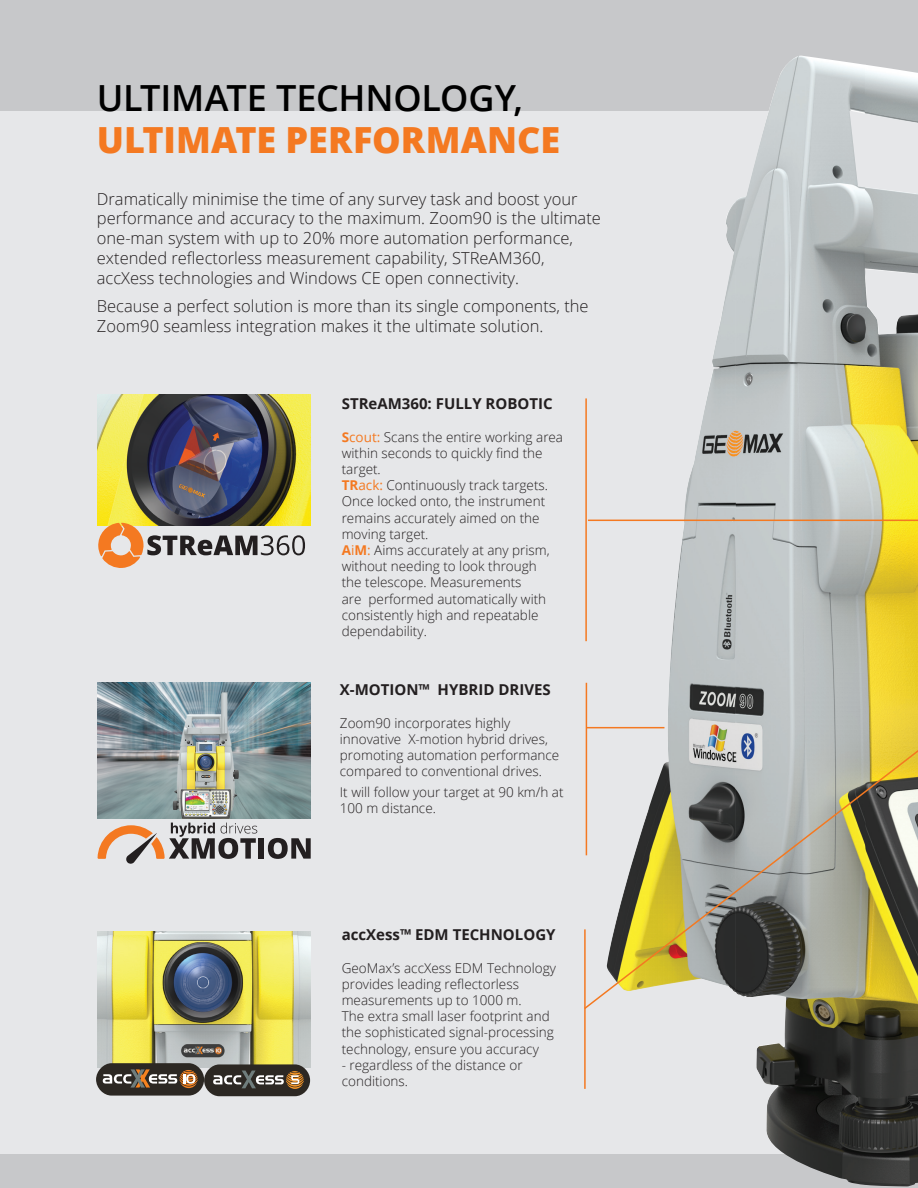
<style>
.page{position:relative;width:918px;height:1188px;background:#c7c8ca}
.page>*{position:absolute;margin:0;border:0;box-sizing:border-box;transform-origin:0 0}
.t1{font:600 36px "Open Sans";letter-spacing:-.005em;color:#000}
.t2{font:800 36px "Open Sans";color:#f47921}
.t3{font:300 16.5px/19.8px "Open Sans";color:#231f20}
.t4{font:700 15px "Open Sans";color:#231f20}
.t5{font:300 13.5px/16.2px "Open Sans";color:#231f20}
.s1{font-weight:700;color:#f47921}
.s2{font-weight:400;color:#f47921}
</style>
<div class="page">
<div style="left:0;top:111px;width:918px;height:1043px;background:#e6e7e9"></div>
<img style="left:736px;top:56px;width:129px;height:1129px">
<img style="left:865px;top:65px;width:53px;height:58px">
<img style="left:693px;top:202px;width:43px;height:456px">
<img style="left:865px;top:188px;width:53px;height:998px">
<img style="left:649px;top:467px;width:44px;height:191px">
<img style="left:98px;top:931px;width:212px;height:132px">
<img style="left:98px;top:395px;width:212px;height:130px">
<div style="left:259px;top:838px;width:5px;height:21px;background:#231f20"></div>
<svg style="left:268px;top:838px;width:43px;height:21px"></svg>
<svg style="left:98px;top:823px;width:159px;height:41px"></svg>
<svg style="left:96px;top:1063px;width:214px;height:33px;background:#5d564b"></svg>
<svg style="left:98px;top:523px;width:207px;height:45px"></svg>
<img style="left:98px;top:683px;width:212px;height:135px">
<hr style="left:585px;top:398px;width:2px;height:243px;background:#f47921">
<hr style="left:584px;top:929px;width:2px;height:160px;background:#f47921">
<hr style="left:588px;top:520px;width:330px;height:1px;background:#f47921">
<svg style="left:584px;top:658px;width:334px;height:353px"></svg>
<h1 class="t1" style="left:97px;top:73px;width:428px">ULTIMATE TECHNOLOGY,</h1>
<h1 class="t2" style="left:97px;top:113px;width:465px">ULTIMATE PERFORMANCE</h1>
<p class="t3" style="left:97px;top:188px;width:506px">Dramatically minimise the time of any survey task and boost your performance and accuracy to the maximum. Zoom90 is the ultimate one-man system with up to 20% more automation performance, extended reflectorless measurement capability, STReAM360, accXess technologies and Windows CE open connectivity.</p>
<p class="t3" style="left:97px;top:296px;width:493px">Because a perfect solution is more than its single components, the<br>Zoom90 seamless integration makes it the ultimate solution.</p>
<p class="t4" style="left:342px;top:393px;width:212px">STReAM360: FULLY ROBOTIC</p>
<p class="t5" style="left:342px;top:428px;width:223px"><span class="s1">S</span><span class="s2">cout:</span> Scans the entire working area within seconds to quickly find the target.<br><span class="s1">TR</span><span class="s2">ack:</span> Continuously track targets.<br>Once locked onto, the instrument remains accurately aimed on the moving target.<br><span class="s1">A</span><span class="s2">i</span><span class="s1">M</span><span class="s2">:</span> Aims accurately at any prism, without needing to look through<br>the telescope. Measurements<br>are performed automatically with consistently high and repeatable dependability.</p>
<p class="t4" style="left:340px;top:679px;width:212px">X-MOTION™ HYBRID DRIVES</p>
<p class="t5" style="left:340px;top:715px;width:221px">Zoom90 incorporates highly innovative X-motion hybrid drives, promoting automation performance compared to conventional drives.</p>
<p class="t5" style="left:340px;top:784px;width:225px">It will follow your target at 90 km/h at<br>100 m distance.</p>
<p class="t4" style="left:342px;top:924px;width:215px">accXess™ EDM TECHNOLOGY</p>
<p class="t5" style="left:342px;top:959px;width:216px">GeoMax’s accXess EDM Technology provides leading reflectorless measurements up to 1000 m.<br>The extra small laser footprint and the sophisticated signal-processing technology, ensure you accuracy</p>
<p class="t5" style="left:342px;top:1057px;width:182px">- regardless of the distance or conditions.</p>
</div>
